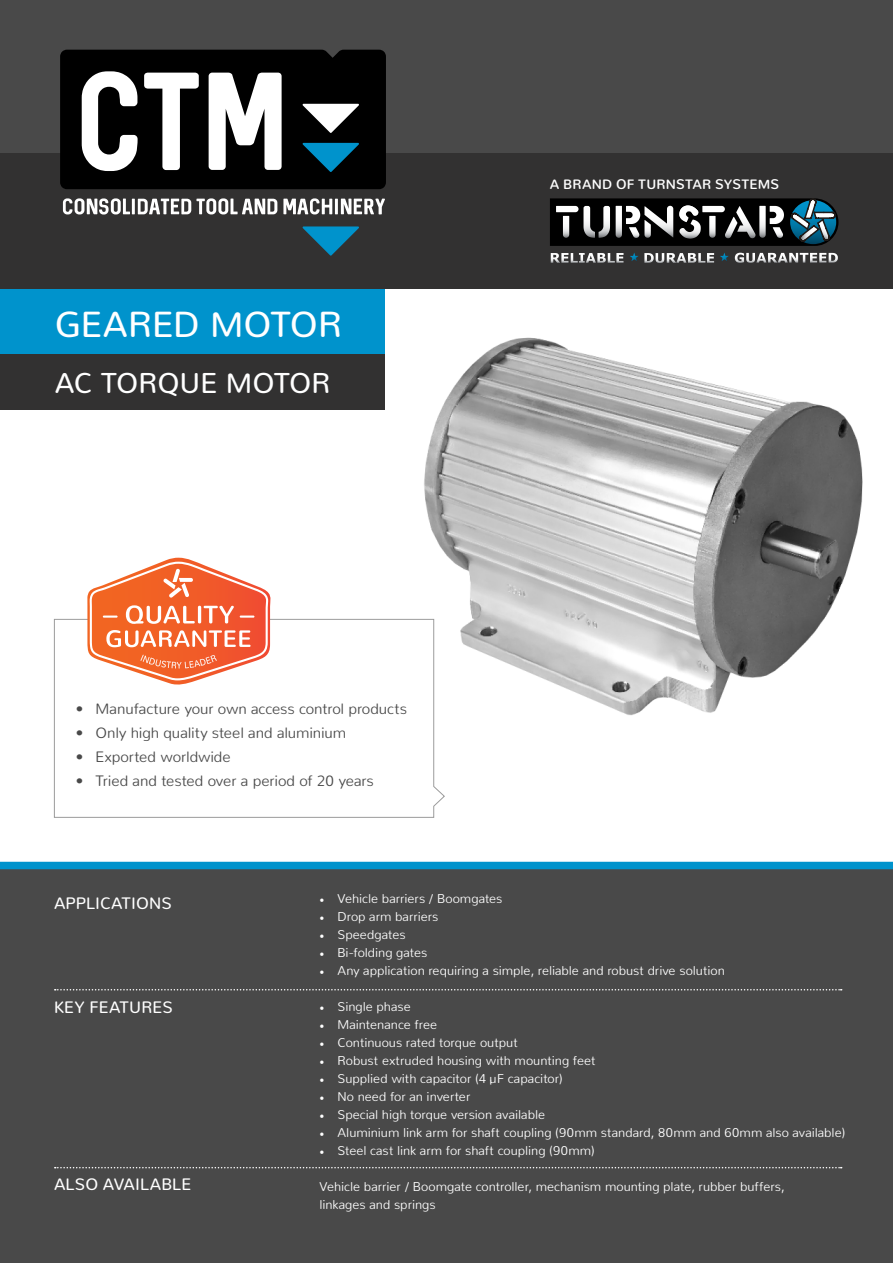
<style>
.page{position:relative;width:893px;height:1263px;background:#fff}
.page>*{position:absolute;margin:0;border:0;box-sizing:border-box;transform-origin:0 0}
.t1{font:36px "Nunito";color:#fff}
.t2{font:28.5px "Nunito";letter-spacing:-.005em;color:#fff}
.t3{font:16.5px "Nunito";letter-spacing:.01em;color:#fff}
.t4{font:300 15px "Nunito";letter-spacing:-.005em;color:#494949}
.t5{font:600 13.5px "Nunito";letter-spacing:.015em;color:#fff}
.t6{font:300 12.75px/18px "Nunito";color:#fff}
.s1{font-family:"Minion Pro";font-weight:400}
</style>
<div class="page">
<img style="left:374px;top:337px;width:489px;height:379px">
<div style="left:0;top:279px;width:385px;height:131px;background:#323131"></div>
<div style="left:0;top:279px;width:385px;height:74px;background:#0093cc"></div>
<div style="left:0;top:869px;width:893px;height:394px;background:#494949"></div>
<div style="left:0;top:0;width:893px;height:288px;background:#323131"></div>
<svg style="left:55px;top:989px;width:787px;height:1px"></svg>
<svg style="left:54px;top:619px;width:391px;height:199px"></svg>
<div style="left:0;top:862px;width:893px;height:7px;background:#0093cc"></div>
<div style="left:0;top:0;width:893px;height:153px;background:#494949"></div>
<svg style="left:720px;top:253px;width:9px;height:8px"></svg>
<svg style="left:551px;top:253px;width:72px;height:10px"></svg>
<svg style="left:630px;top:253px;width:84px;height:10px"></svg>
<svg style="left:735px;top:253px;width:103px;height:10px"></svg>
<svg style="left:550px;top:198px;width:288px;height:48px;background:#3d4447"></svg>
<svg style="left:87px;top:558px;width:185px;height:128px"></svg>
<svg style="left:55px;top:1167px;width:787px;height:1px"></svg>
<div style="left:60px;top:50px;width:326px;height:139px;background:#000"></div>
<svg style="left:63px;top:198px;width:214px;height:17px"></svg>
<svg style="left:283px;top:198px;width:102px;height:16px"></svg>
<svg style="left:82px;top:71px;width:56px;height:100px;background:#8b8b8b"></svg>
<svg style="left:144px;top:73px;width:55px;height:97px;background:#6c6c6c"></svg>
<svg style="left:209px;top:73px;width:73px;height:97px;background:#b6b6b6"></svg>
<svg style="left:303px;top:104px;width:56px;height:29px;background:#868686"></svg>
<svg style="left:303px;top:143px;width:56px;height:29px;background:#004e6c"></svg>
<svg style="left:303px;top:226px;width:56px;height:30px"></svg>
<h1 class="t1" style="left:55px;top:293px;width:289px">GEARED MOTOR</h1>
<h2 class="t2" style="left:55px;top:358px;width:277px">AC TORQUE MOTOR</h2>
<p class="t4" style="left:76px;top:696px;width:333px">• Manufacture your own access control products</p>
<p class="t4" style="left:76px;top:720px;width:272px">• Only high quality steel and aluminium</p>
<p class="t4" style="left:76px;top:744px;width:156px">• Exported worldwide</p>
<p class="t4" style="left:76px;top:768px;width:299px">• Tried and tested over a period of 20 years</p>
<p class="t5" style="left:550px;top:172px;width:231px">A BRAND OF TURNSTAR SYSTEMS</p>
<p class="t3" style="left:54px;top:889px;width:119px">APPLICATIONS</p>
<p class="t3" style="left:54px;top:992px;width:120px">KEY FEATURES</p>
<p class="t3" style="left:54px;top:1169px;width:139px">ALSO AVAILABLE</p>
<p class="t6" style="left:319px;top:888px;width:185px"><span class="s1">•</span> Vehicle barriers / Boomgates</p>
<p class="t6" style="left:319px;top:906px;width:121px"><span class="s1">•</span> Drop arm barriers</p>
<p class="t6" style="left:319px;top:924px;width:88px"><span class="s1">•</span> Speedgates</p>
<p class="t6" style="left:319px;top:942px;width:109px"><span class="s1">•</span> Bi-folding gates</p>
<p class="t6" style="left:319px;top:960px;width:407px"><span class="s1">•</span> Any application requiring a simple, reliable and robust drive solution</p>
<p class="t6" style="left:319px;top:996px;width:93px"><span class="s1">•</span> Single phase</p>
<p class="t6" style="left:319px;top:1014px;width:119px"><span class="s1">•</span> Maintenance free</p>
<p class="t6" style="left:319px;top:1032px;width:200px"><span class="s1">•</span> Continuous rated torque output</p>
<p class="t6" style="left:319px;top:1050px;width:278px"><span class="s1">•</span> Robust extruded housing with mounting feet</p>
<p class="t6" style="left:319px;top:1068px;width:245px"><span class="s1">•</span> Supplied with capacitor (4 μF capacitor)</p>
<p class="t6" style="left:319px;top:1086px;width:152px"><span class="s1">•</span> No need for an inverter</p>
<p class="t6" style="left:319px;top:1104px;width:227px"><span class="s1">•</span> Special high torque version available</p>
<p class="t6" style="left:319px;top:1122px;width:527px"><span class="s1">•</span> Aluminium link arm for shaft coupling (90mm standard, 80mm and 60mm also available)</p>
<p class="t6" style="left:319px;top:1140px;width:277px"><span class="s1">•</span> Steel cast link arm for shaft coupling (90mm)</p>
<p class="t6" style="left:319px;top:1176px;width:467px">Vehicle barrier / Boomgate controller, mechanism mounting plate, rubber buffers, linkages and springs</p>
</div>
